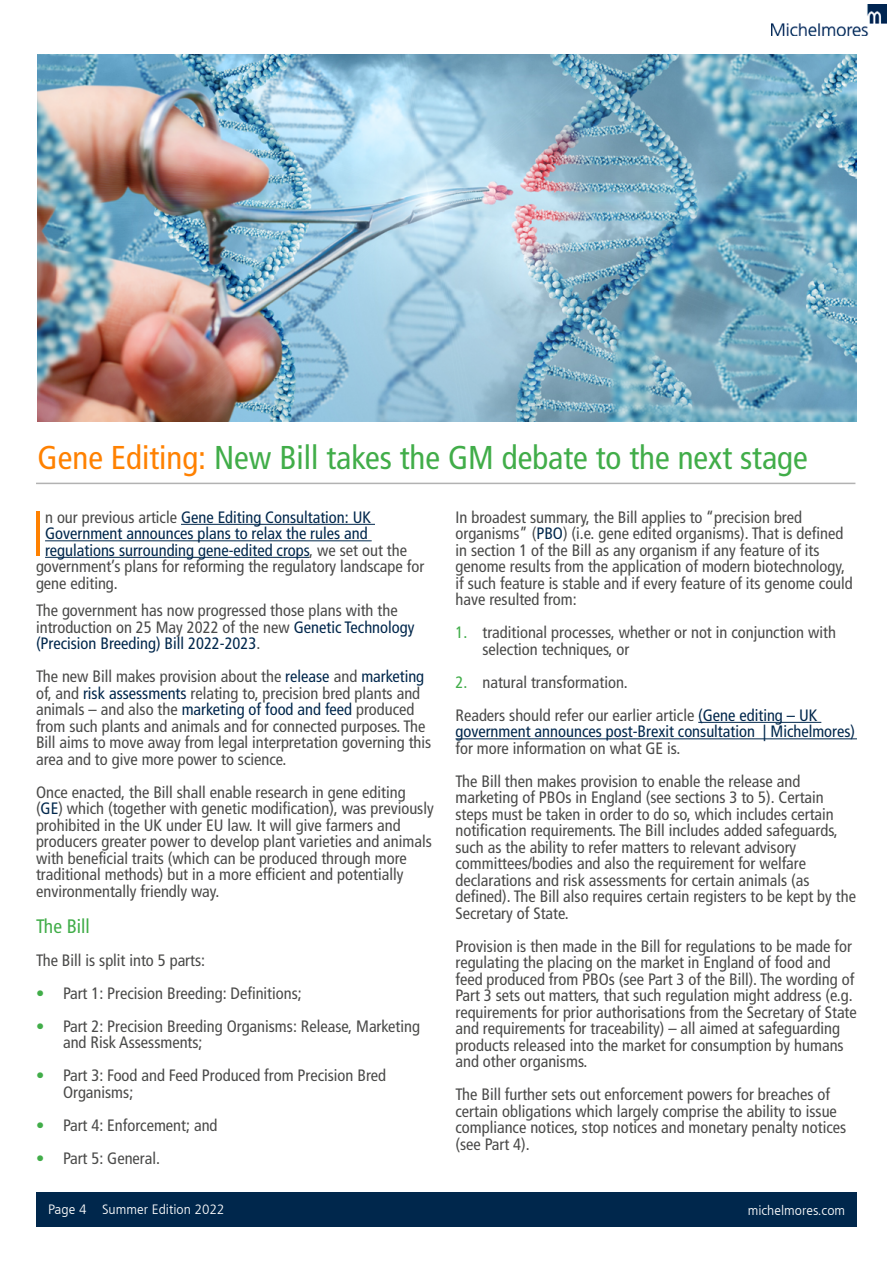
<style>
.page{position:relative;width:893px;height:1263px;background:#fff}
.page>*{position:absolute;margin:0;border:0;box-sizing:border-box;transform-origin:0 0}
.t1{font:300 condensed 63.75px "Frutiger LT";color:#ff8100}
.t2{font:condensed 33px "Frutiger LT";color:#41ad49}
.t3{font:condensed 19.5px "Frutiger LT";color:#41ad49}
.t4{font:condensed 16.5px/16.5px "Frutiger LT";color:#4a4a49}
.t5{font:condensed 16.5px "Frutiger LT";color:#00274c}
.t6{font:300 condensed 13.5px "Frutiger LT";color:#fff;scale:1.15 1}
.s1{color:#ff8100}
.s2{color:#4a4a49}
.s3{color:#00274c}
.s4{color:#41ad49}
</style>
<div class="page">
<div style="left:36px;top:1193px;width:821px;height:34px;background:#00274c"></div>
<img style="left:771px;top:5px;width:116px;height:30px">
<img style="left:37px;top:54px;width:820px;height:368px">
<hr style="left:36px;top:483px;width:819px;height:1px;background:#b2b2b2">
<hr style="left:181px;top:524px;width:194px;height:1px;background:#00274c">
<hr style="left:45px;top:540px;width:327px;height:1px;background:#00274c">
<hr style="left:45px;top:557px;width:264px;height:1px;background:#00274c">
<hr style="left:698px;top:722px;width:123px;height:1px;background:#00274c">
<hr style="left:455px;top:738px;width:402px;height:1px;background:#00274c">
<h2 class="t2" style="left:38px;top:439px;width:772px"><span class="s1">Gene Editing:</span> New Bill takes the GM debate to the next stage</h2>
<h1 class="t1" style="left:31px;top:497px;width:16px">I</h1>
<p class="t5" style="left:45px;top:507px;width:327px"><span class="s2">n our previous article</span> Gene Editing Consultation: UK</p>
<p class="t4" style="left:455px;top:509px;width:399px">In broadest summary, the Bill applies to “precision bred organisms” (<span class="s3">PBO</span>) (i.e. gene edited organisms). That is defined in section 1 of the Bill as any organism if any feature of its genome results from the application of modern biotechnology, if such feature is stable and if every feature of its genome could have resulted from:</p>
<p class="t4" style="left:482px;top:624px;width:355px;text-indent:-27px"><span class="s4">1.</span> traditional processes, whether or not in conjunction with selection techniques, or</p>
<p class="t4" style="left:455px;top:666px;width:363px;line-height:33px"><span class="s4">2.</span> natural transformation.<br>Readers should refer our earlier article <span class="s3">(Gene editing – UK</span></p>
<p class="t5" style="left:455px;top:722px;width:401px">government announces post-Brexit consultation | Michelmores)</p>
<p class="t4" style="left:455px;top:732px;width:346px;line-height:33px">for more information on what GE is.<br>The Bill then makes provision to enable the release and</p>
<p class="t4" style="left:455px;top:789px;width:402px">marketing of PBOs in England (see sections 3 to 5). Certain steps must be taken in order to do so, which includes certain notification requirements. The Bill includes added safeguards, such as the ability to refer matters to relevant advisory committees/bodies and also the requirement for welfare declarations and risk assessments for certain animals (as defined). The Bill also requires certain registers to be kept by the Secretary of State.</p>
<p class="t4" style="left:455px;top:938px;width:403px">Provision is then made in the Bill for regulations to be made for regulating the placing on the market in England of food and feed produced from PBOs (see Part 3 of the Bill). The wording of Part 3 sets out matters, that such regulation might address (e.g. requirements for prior authorisations from the Secretary of State and requirements for traceability) – all aimed at safeguarding products released into the market for consumption by humans and other organisms.</p>
<p class="t4" style="left:455px;top:1086px;width:392px">The Bill further sets out enforcement powers for breaches of certain obligations which largely comprise the ability to issue compliance notices, stop notices and monetary penalty notices (see Part 4).</p>
<p class="t5" style="left:45px;top:524px;width:324px">Government announces plans to relax the rules and</p>
<p class="t5" style="left:45px;top:540px;width:363px">regulations surrounding gene-edited crops<span class="s2">, we set out the</span></p>
<p class="t4" style="left:36px;top:558px;width:390px">government’s plans for reforming the regulatory landscape for</p>
<p class="t4" style="left:36px;top:575px;width:83px">gene editing.</p>
<p class="t4" style="left:36px;top:602px;width:380px">The government has now progressed those plans with the introduction on 25 May 2022 of the new <span class="s3">Genetic Technology (Precision Breeding) Bill 2022-2023</span>.</p>
<p class="t4" style="left:36px;top:668px;width:397px">The new Bill makes provision about the <span class="s3">release</span> and <span class="s3">marketing </span>of, and <span class="s3">risk assessments</span> relating to, precision bred plants and animals – and also the <span class="s3">marketing of food and feed</span> produced from such plants and animals and for connected purposes. The Bill aims to move away from legal interpretation governing this area and to give more power to science.</p>
<p class="t4" style="left:36px;top:784px;width:399px">Once enacted, the Bill shall enable research in gene editing (<span class="s3">GE</span>) which (together with genetic modification), was previously prohibited in the UK under EU law. It will give farmers and producers greater power to develop plant varieties and animals with beneficial traits (which can be produced through more traditional methods) but in a more efficient and potentially environmentally friendly way.</p>
<p class="t3" style="left:36px;top:914px;width:55px">The Bill</p>
<p class="t4" style="left:36px;top:952px;width:171px">The Bill is split into 5 parts:</p>
<p class="t4" style="left:36px;top:985px;width:267px"><span class="s4">•</span> Part 1: Precision Breeding: Definitions;</p>
<p class="t4" style="left:63px;top:1018px;width:358px;text-indent:-27px"><span class="s4">•</span> Part 2: Precision Breeding Organisms: Release, Marketing and Risk Assessments;</p>
<p class="t4" style="left:63px;top:1067px;width:325px;text-indent:-27px"><span class="s4">•</span> Part 3: Food and Feed Produced from Precision Bred<br>Organisms;</p>
<p class="t4" style="left:36px;top:1117px;width:183px"><span class="s4">•</span> Part 4: Enforcement; and</p>
<p class="t4" style="left:36px;top:1150px;width:126px"><span class="s4">•</span> Part 5: General.</p>
<p class="t6" style="left:48px;top:1202px;width:155px">Page 4 Summer Edition 2022</p>
<p class="t6" style="left:748px;top:1203px;width:86px">michelmores.com</p>
</div>
